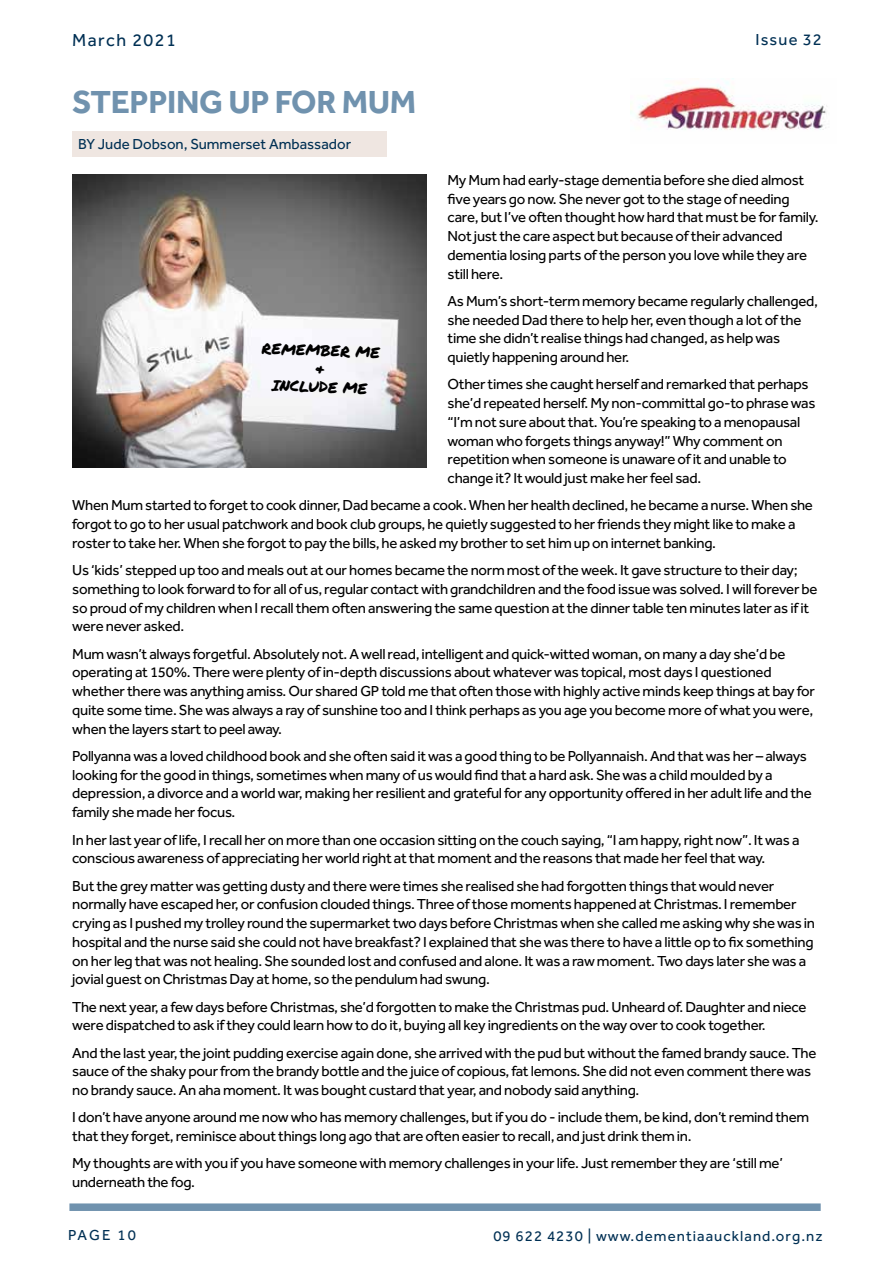
<style>
.page{position:relative;width:893px;height:1263px;background:#fff}
.page>*{position:absolute;margin:0;border:0;box-sizing:border-box;transform-origin:0 0}
.t1{font:700 33px "Effra";letter-spacing:-.01em;color:#7092ae}
.t2{font:18px "Effra";letter-spacing:.08em;color:#003054}
.t3{font:16.5px "Effra";letter-spacing:.07em;color:#003054}
.t4{font:15.15px/18.3px "Permanent Marker";color:#000;text-align:center}
.t5{font:15px/18.8px "Effra";letter-spacing:-.02em;color:#000}
.t6{font:15px "Effra";letter-spacing:.07em;color:#003054}
.t7{font:15px "Effra";color:#003054}
</style>
<div class="page">
<div style="left:69px;top:1203px;width:752px;height:8px;background:#7092ae"></div>
<div style="left:72px;top:132px;width:315px;height:25px;background:#efe6e1"></div>
<img style="left:72px;top:175px;width:354px;height:293px">
<img style="left:630px;top:81px;width:197px;height:49px">
<p class="t2" style="left:72px;top:30px;width:105px">March 2021</p>
<p class="t3" style="left:755px;top:30px;width:68px">Issue 32</p>
<h1 class="t1" style="left:72px;top:82px;width:346px">STEPPING UP FOR MUM</h1>
<p class="t7" style="left:78px;top:136px;width:274px">BY Jude Dobson, Summerset Ambassador</p>
<p class="t5" style="left:448px;top:170px;width:372px">My Mum had early-stage dementia before she died almost five years go now. She never got to the stage of needing care, but I’ve often thought how hard that must be for family.<br>Not just the care aspect but because of their advanced dementia losing parts of the person you love while they are still here.</p>
<p class="t5" style="left:448px;top:291px;width:372px">As Mum’s short-term memory became regularly challenged, she needed Dad there to help her, even though a lot of the time she didn’t realise things had changed, as help was quietly happening around her.</p>
<p class="t5" style="left:448px;top:375px;width:369px">Other times she caught herself and remarked that perhaps she’d repeated herself. My non-committal go-to phrase was “I’m not sure about that. You’re speaking to a menopausal woman who forgets things anyway!” Why comment on repetition when someone is unaware of it and unable to change it? It would just make her feel sad.</p>
<p class="t5" style="left:72px;top:496px;width:742px">When Mum started to forget to cook dinner, Dad became a cook. When her health declined, he became a nurse. When she forgot to go to her usual patchwork and book club groups, he quietly suggested to her friends they might like to make a roster to take her. When she forgot to pay the bills, he asked my brother to set him up on internet banking.</p>
<p class="t5" style="left:72px;top:561px;width:747px">Us ‘kids’ stepped up too and meals out at our homes became the norm most of the week. It gave structure to their day; something to look forward to for all of us, regular contact with grandchildren and the food issue was solved. I will forever be so proud of my children when I recall them often answering the same question at the dinner table ten minutes later as if it were never asked.</p>
<p class="t5" style="left:72px;top:644px;width:744px">Mum wasn’t always forgetful. Absolutely not. A well read, intelligent and quick-witted woman, on many a day she’d be operating at 150%. There were plenty of in-depth discussions about whatever was topical, most days I questioned whether there was anything amiss. Our shared GP told me that often those with highly active minds keep things at bay for quite some time. She was always a ray of sunshine too and I think perhaps as you age you become more of what you were, when the layers start to peel away.</p>
<p class="t5" style="left:72px;top:746px;width:741px">Pollyanna was a loved childhood book and she often said it was a good thing to be Pollyannaish. And that was her – always looking for the good in things, sometimes when many of us would find that a hard ask. She was a child moulded by a depression, a divorce and a world war, making her resilient and grateful for any opportunity offered in her adult life and the family she made her focus.</p>
<p class="t5" style="left:72px;top:830px;width:729px">In her last year of life, I recall her on more than one occasion sitting on the couch saying, “I am happy, right now”. It was a conscious awareness of appreciating her world right at that moment and the reasons that made her feel that way.</p>
<p class="t5" style="left:72px;top:876px;width:744px">But the grey matter was getting dusty and there were times she realised she had forgotten things that would never normally have escaped her, or confusion clouded things. Three of those moments happened at Christmas. I remember crying as I pushed my trolley round the supermarket two days before Christmas when she called me asking why she was in hospital and the nurse said she could not have breakfast? I explained that she was there to have a little op to fix something on her leg that was not healing. She sounded lost and confused and alone. It was a raw moment. Two days later she was a jovial guest on Christmas Day at home, so the pendulum had swung.</p>
<p class="t5" style="left:72px;top:997px;width:736px">The next year, a few days before Christmas, she’d forgotten to make the Christmas pud. Unheard of. Daughter and niece were dispatched to ask if they could learn how to do it, buying all key ingredients on the way over to cook together.</p>
<p class="t5" style="left:72px;top:1043px;width:746px">And the last year, the joint pudding exercise again done, she arrived with the pud but without the famed brandy sauce. The sauce of the shaky pour from the brandy bottle and the juice of copious, fat lemons. She did not even comment there was no brandy sauce. An aha moment. It was bought custard that year, and nobody said anything.</p>
<p class="t5" style="left:72px;top:1108px;width:738px">I don’t have anyone around me now who has memory challenges, but if you do - include them, be kind, don’t remind them that they forget, reminisce about things long ago that are often easier to recall, and just drink them in.</p>
<p class="t5" style="left:72px;top:1154px;width:712px">My thoughts are with you if you have someone with memory challenges in your life. Just remember they are ‘still me’ underneath the fog.</p>
<p class="t4" style="left:262px;top:339px;width:120px;rotate:2deg">REMEMBER ME &amp;<br>INCLUDE ME</p>
<p class="t6" style="left:68px;top:1226px;width:69px">PAGE 10</p>
<p class="t6" style="left:493px;top:1227px;width:331px">09 622 4230 | www.dementiaauckland.org.nz</p>
</div>
